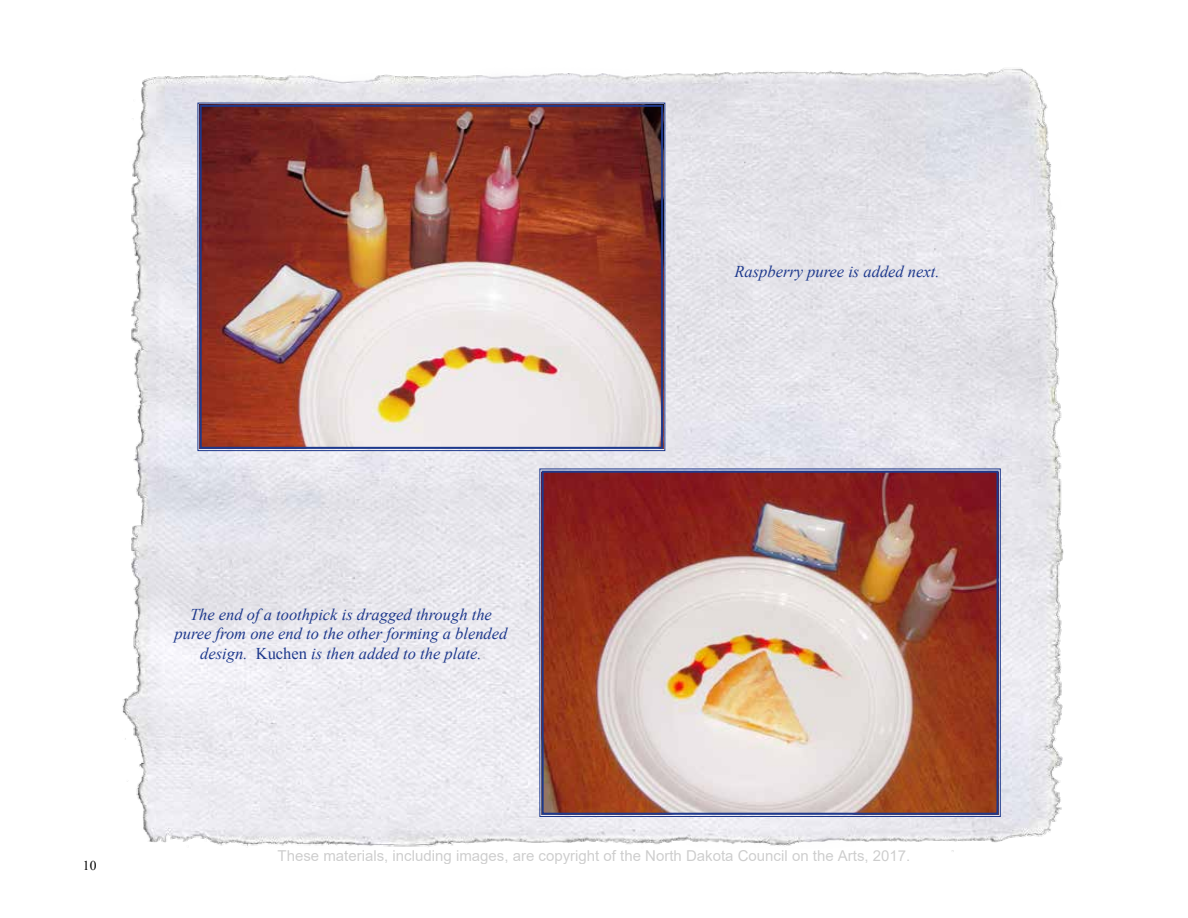
<style>
.page{position:relative;width:1188px;height:918px;background:#fff}
.page>*{position:absolute;margin:0;border:0;box-sizing:border-box;transform-origin:0 0}
.t1{font:italic 16.5px/19.8px "Times New Roman";color:#1e398d;text-align:center}
.t2{font:15px "Arial";color:rgb(0 0 0/.2)}
.t3{font:13.5px "Times New Roman";color:#000}
.s1{font-style:normal}
</style>
<div class="page">
<img style="left:122px;top:68px;width:942px;height:784px">
<img style="left:197px;top:102px;width:469px;height:349px">
<div style="left:200px;top:105px;width:463px;height:344px;border:2px solid #1e398d"></div>
<img style="left:539px;top:468px;width:462px;height:349px">
<div style="left:542px;top:471px;width:457px;height:344px;border:2px solid #1e398d"></div>
<p class="t1" style="left:734px;top:261px;width:207px">Raspberry puree is added next.</p>
<p class="t3" style="left:83px;top:856px;width:15px">10</p>
<p class="t1" style="left:175px;top:604px;width:334px">The end of a toothpick is dragged through the puree from one end to the other forming a blended design. <span class="s1">Kuchen</span> is then added to the plate.</p>
<p class="t2" style="left:278px;top:845px;width:634px">These materials, including images, are copyright of the North Dakota Council on the Arts, 2017.</p>
</div>
